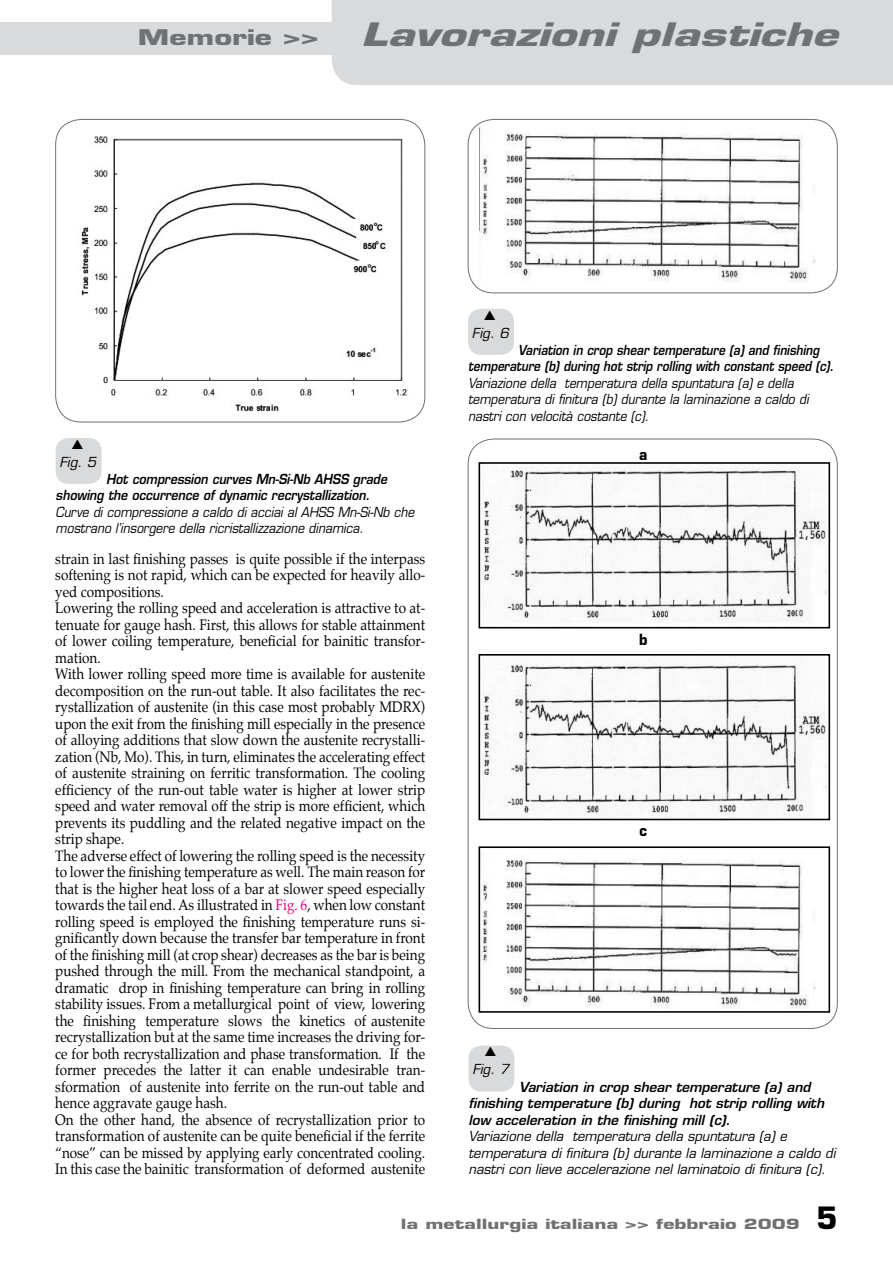
<style>
.page{position:relative;width:893px;height:1263px;background:#fff}
.page>*{position:absolute;margin:0;border:0;box-sizing:border-box;transform-origin:0 0}
.t1{font:italic 700 31.5px "Eurostile";color:#707173;scale:1.43 1}
.t2{font:700 21px "Eurostile";color:#707173;scale:1.43 1}
.t3{font:15px/16.5px "Palatino";color:#000;scale:.9 1}
.t4{font:700 15px "Eurostile";color:#000;scale:.9 1}
.t5{font:700 13.65px "Eurostile";color:#707173;scale:1.43 1}
.t6{font:italic 13.5px/16.5px "Eurostile";color:#000;scale:.9 1}
.t7{font:italic 13.5px/16.5px "Eurostile";color:#000}
.t8{font:italic 600 13.5px/16.5px "Eurostile";color:#000}
.t9{font:italic 600 13.5px/16.5px "Eurostile";color:#000;scale:.86 1}
.t10{font:italic 600 13.5px/16.5px "Eurostile";color:#000;scale:.9 1}
.s1{color:#e2007a}
.s2{font-size:30px;color:#000}
</style>
<div class="page">
<div style="left:0;top:22px;width:893px;height:33px;background:#d9dadb"></div>
<div style="left:332px;top:0;width:561px;height:85px;background:#d9dadb"></div>
<img style="left:66px;top:136px;width:350px;height:283px">
<div style="left:55px;top:119px;width:370px;height:303px;border:1px solid #707173;border-radius:26px"></div>
<div style="left:56px;top:438px;width:46px;height:46px;background:#d9dadb;border-radius:13px"></div>
<img style="left:479px;top:127px;width:350px;height:160px">
<div style="left:468px;top:119px;width:370px;height:174px;border:1px solid #707173;border-radius:26px"></div>
<div style="left:468px;top:309px;width:46px;height:46px;background:#d9dadb;border-radius:13px"></div>
<div style="left:468px;top:1046px;width:46px;height:45px;background:#d9dadb;border-radius:13px"></div>
<img style="left:482px;top:467px;width:345px;height:155px">
<div style="left:479px;top:462px;width:351px;height:166px;border:2px solid #000"></div>
<img style="left:482px;top:658px;width:345px;height:159px">
<div style="left:479px;top:654px;width:351px;height:166px;border:2px solid #000"></div>
<img style="left:482px;top:859px;width:334px;height:150px">
<div style="left:479px;top:846px;width:351px;height:167px;border:2px solid #000"></div>
<h2 class="t2" style="left:138px;top:25px;width:128px">Memorie &gt;&gt;</h2>
<h1 class="t1" style="left:361px;top:15px;width:335px">Lavorazioni plastiche</h1>
<p class="t7" style="left:59px;top:454px;width:38px">Fig. 5</p>
<p class="t10" style="left:56px;top:471px;width:370px;text-indent:51px">Hot compression curves Mn-Si-Nb AHSS grade showing the occurrence of dynamic recrystallization.</p>
<p class="t6" style="left:56px;top:504px;width:400px">Curve di compressione a caldo di acciai al AHSS Mn-Si-Nb che mostrano l’insorgere della ricristallizzazione dinamica.</p>
<p class="t3" style="left:55px;top:550px;width:413px">strain in last finishing passes is quite possible if the interpass softening is not rapid, which can be expected for heavily allo&shy;yed compositions.<br>Lowering the rolling speed and acceleration is attractive to at&shy;tenuate for gauge hash. First, this allows for stable attainment of lower coiling temperature, beneficial for bainitic transfor&shy;mation.<br>With lower rolling speed more time is available for austenite decomposition on the run-out table. It also facilitates the rec&shy;rystallization of austenite (in this case most probably MDRX) upon the exit from the finishing mill especially in the presence of alloying additions that slow down the austenite recrystalli&shy;zation (Nb, Mo). This, in turn, eliminates the accelerating effect of austenite straining on ferritic transformation. The cooling efficiency of the run-out table water is higher at lower strip speed and water removal off the strip is more efficient, which prevents its puddling and the related negative impact on the strip shape.<br>The adverse effect of lowering the rolling speed is the necessity to lower the finishing temperature as well. The main reason for that is the higher heat loss of a bar at slower speed especially towards the tail end. As illustrated in <span class="s1">Fig. 6</span>, when low constant rolling speed is employed the finishing temperature runs si&shy;gnificantly down because the transfer bar temperature in front of the finishing mill (at crop shear) decreases as the bar is being pushed through the mill. From the mechanical standpoint, a dramatic drop in finishing temperature can bring in rolling stability issues. From a metallurgical point of view, lowering the finishing temperature slows the kinetics of austenite recrystallization but at the same time increases the driving for&shy;ce for both recrystallization and phase transformation. If the former precedes the latter it can enable undesirable tran&shy;sformation of austenite into ferrite on the run-out table and hence aggravate gauge hash.<br>On the other hand, the absence of recrystallization prior to transformation of austenite can be quite beneficial if the ferrite “nose” can be missed by applying early concentrated cooling.<br>In this case the bainitic transformation of deformed austenite</p>
<p class="t7" style="left:472px;top:324px;width:38px">Fig. 6</p>
<p class="t9" style="left:468px;top:341px;width:427px;text-indent:50px">Variation in crop shear temperature (a) and finishing temperature (b) during hot strip rolling with constant speed (c).</p>
<p class="t6" style="left:468px;top:375px;width:380px">Variazione della temperatura della spuntatura (a) e della temperatura di finitura (b) durante la laminazione a caldo di nastri con velocità costante (c).</p>
<p class="t4" style="left:639px;top:445px;width:11px">a</p>
<p class="t4" style="left:639px;top:630px;width:11px">b</p>
<p class="t4" style="left:640px;top:822px;width:10px">c</p>
<p class="t7" style="left:472px;top:1061px;width:38px">Fig. 7</p>
<p class="t8" style="left:468px;top:1078px;width:357px;text-indent:51px">Variation in crop shear temperature (a) and finishing temperature (b) during hot strip rolling with low acceleration in the finishing mill (c).</p>
<p class="t7" style="left:468px;top:1128px;width:369px">Variazione della temperatura della spuntatura (a) e temperatura di finitura (b) durante la laminazione a caldo di nastri con lieve accelerazione nel laminatoio di finitura (c).</p>
<p class="t5" style="left:401px;top:1215px;width:307px">la metallurgia italiana &gt;&gt; febbraio 2009 <span class="s2">5</span></p>
</div>
